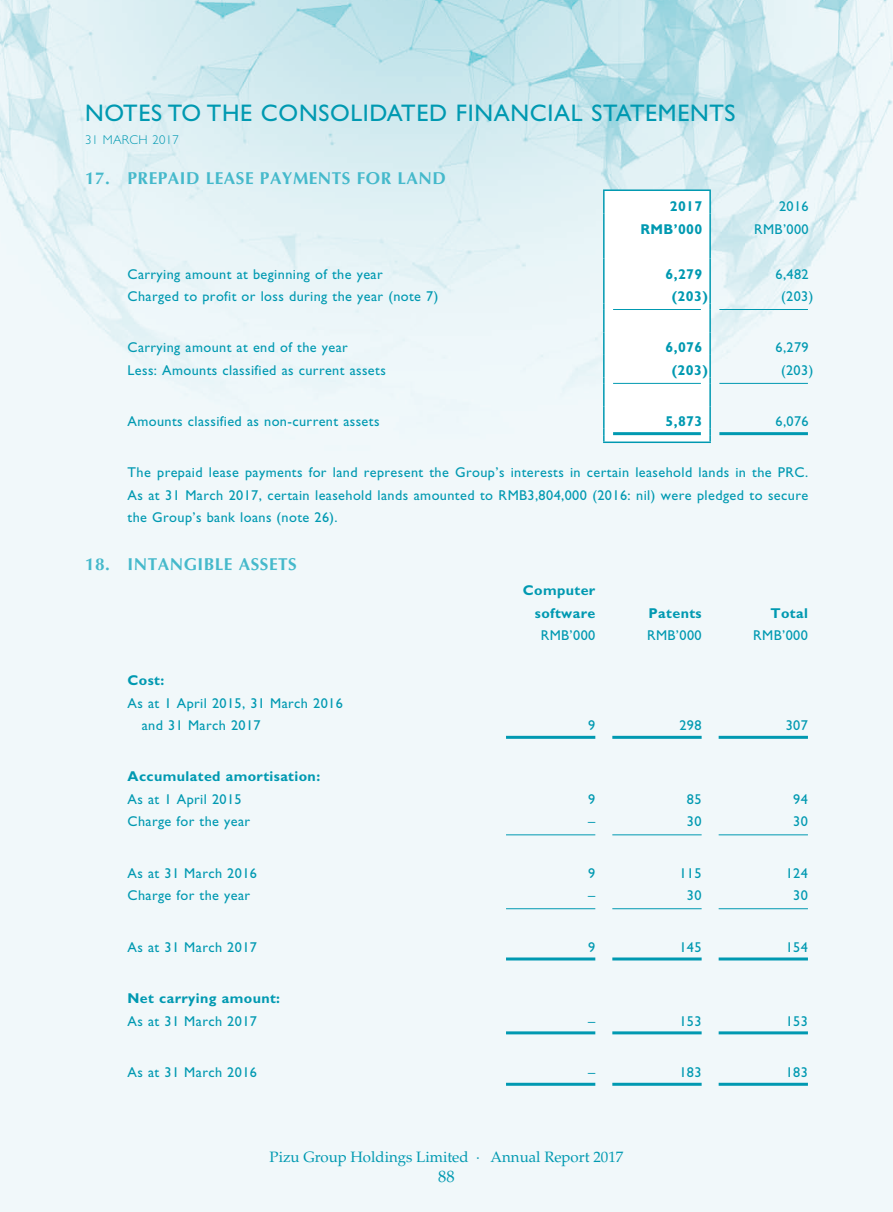
<style>
.page{position:relative;width:893px;height:1212px;background:#fff}
.page>*{position:absolute;margin:0;border:0;box-sizing:border-box;transform-origin:0 0}
.t1{font:24px "Gill Sans Std";letter-spacing:.03em;color:#0099b1}
.t2{font:700 17.25px "Optima LT Std";letter-spacing:.03em;color:#45b9cb}
.t3{font:16.5px "Palatino LT Std";color:#0099b1}
.t4{font:15px "Palatino LT Std";color:#0099b1}
.t5{font:14.25px/22.5px "Gill Sans Std";letter-spacing:.03em;color:#0099b1;text-align:justify}
.t6{font:700 14.25px/22.5px "Gill Sans Std";letter-spacing:.03em;color:#0099b1;text-align:right}
.t7{font:300 12.75px "Gill Sans Std";letter-spacing:.03em;color:#0099b1}
</style>
<div class="page">
<img style="left:0;top:0;width:893px;height:1212px">
<hr style="left:603px;top:189px;width:108px;height:2px;background:#0099b1">
<hr style="left:603px;top:441px;width:108px;height:2px;background:#0099b1">
<svg style="left:603px;top:190px;width:108px;height:252px"></svg>
<hr style="left:613px;top:309px;width:88px;height:1px;background:#0099b1">
<hr style="left:719px;top:309px;width:89px;height:1px;background:#0099b1">
<hr style="left:613px;top:383px;width:88px;height:1px;background:#0099b1">
<hr style="left:719px;top:383px;width:89px;height:1px;background:#0099b1">
<hr style="left:613px;top:432px;width:88px;height:3px;background:#0099b1">
<hr style="left:719px;top:432px;width:89px;height:3px;background:#0099b1">
<hr style="left:506px;top:736px;width:89px;height:3px;background:#0099b1">
<hr style="left:612px;top:736px;width:90px;height:3px;background:#0099b1">
<hr style="left:719px;top:736px;width:89px;height:3px;background:#0099b1">
<hr style="left:506px;top:834px;width:89px;height:1px;background:#0099b1">
<hr style="left:612px;top:834px;width:90px;height:1px;background:#0099b1">
<hr style="left:719px;top:834px;width:89px;height:1px;background:#0099b1">
<hr style="left:506px;top:908px;width:89px;height:1px;background:#0099b1">
<hr style="left:612px;top:908px;width:90px;height:1px;background:#0099b1">
<hr style="left:719px;top:908px;width:89px;height:1px;background:#0099b1">
<hr style="left:506px;top:957px;width:89px;height:3px;background:#0099b1">
<hr style="left:612px;top:957px;width:90px;height:3px;background:#0099b1">
<hr style="left:719px;top:957px;width:89px;height:3px;background:#0099b1">
<hr style="left:506px;top:1031px;width:89px;height:3px;background:#0099b1">
<hr style="left:612px;top:1031px;width:90px;height:3px;background:#0099b1">
<hr style="left:719px;top:1031px;width:89px;height:3px;background:#0099b1">
<hr style="left:506px;top:1083px;width:89px;height:3px;background:#0099b1">
<hr style="left:612px;top:1083px;width:90px;height:3px;background:#0099b1">
<hr style="left:719px;top:1083px;width:89px;height:3px;background:#0099b1">
<h1 class="t1" style="left:85px;top:99px;width:652px">NOTES TO THE CONSOLIDATED FINANCIAL STATEMENTS</h1>
<p class="t7" style="left:85px;top:133px;width:95px">31 MARCH 2017</p>
<p class="t2" style="left:85px;top:169px;width:362px">17. PREPAID LEASE PAYMENTS FOR LAND</p>
<p class="t6" style="left:670px;top:195px;width:34px">2017</p>
<p class="t5" style="left:779px;top:195px;width:31px">2016</p>
<p class="t6" style="left:640px;top:217px;width:64px">RMB’000</p>
<p class="t5" style="left:754px;top:218px;width:56px">RMB’000</p>
<p class="t5" style="left:128px;top:263px;width:257px">Carrying amount at beginning of the year</p>
<p class="t6" style="left:665px;top:262px;width:38px">6,279</p>
<p class="t5" style="left:775px;top:263px;width:35px">6,482</p>
<p class="t5" style="left:128px;top:285px;width:312px">Charged to profit or loss during the year (note 7)</p>
<p class="t6" style="left:672px;top:285px;width:38px">(203)</p>
<p class="t5" style="left:781px;top:285px;width:34px">(203)</p>
<p class="t5" style="left:128px;top:336px;width:222px">Carrying amount at end of the year</p>
<p class="t6" style="left:665px;top:336px;width:38px">6,076</p>
<p class="t5" style="left:775px;top:336px;width:35px">6,279</p>
<p class="t5" style="left:128px;top:359px;width:260px">Less: Amounts classified as current assets</p>
<p class="t6" style="left:672px;top:359px;width:38px">(203)</p>
<p class="t5" style="left:781px;top:359px;width:34px">(203)</p>
<p class="t5" style="left:128px;top:410px;width:253px">Amounts classified as non-current assets</p>
<p class="t6" style="left:665px;top:410px;width:38px">5,873</p>
<p class="t5" style="left:775px;top:410px;width:35px">6,076</p>
<p class="t5" style="left:128px;top:461px;width:682px">The prepaid lease payments for land represent the Group’s interests in certain leasehold lands in the PRC.<br>As at 31 March 2017, certain leasehold lands amounted to RMB3,804,000 (2016: nil) were pledged to secure the Group’s bank loans (note 26).</p>
<p class="t2" style="left:85px;top:554px;width:213px">18. INTANGIBLE ASSETS</p>
<p class="t6" style="left:523px;top:579px;width:74px">Computer software</p>
<p class="t6" style="left:648px;top:601px;width:55px">Patents</p>
<p class="t6" style="left:770px;top:601px;width:39px">Total</p>
<p class="t6" style="left:128px;top:669px;width:38px">Cost:</p>
<p class="t5" style="left:142px;top:691px;width:203px;text-indent:-14px">As at 1 April 2015, 31 March 2016 and 31 March 2017</p>
<p class="t5" style="left:541px;top:624px;width:56px">RMB’000</p>
<p class="t5" style="left:647px;top:624px;width:56px">RMB’000</p>
<p class="t5" style="left:753px;top:624px;width:56px">RMB’000</p>
<p class="t5" style="left:588px;top:714px;width:9px">9</p>
<p class="t5" style="left:679px;top:714px;width:24px">298</p>
<p class="t5" style="left:786px;top:714px;width:24px">307</p>
<p class="t6" style="left:128px;top:765px;width:194px">Accumulated amortisation:</p>
<p class="t5" style="left:128px;top:788px;width:116px">As at 1 April 2015</p>
<p class="t5" style="left:588px;top:788px;width:9px">9</p>
<p class="t5" style="left:687px;top:788px;width:16px">85</p>
<p class="t5" style="left:793px;top:788px;width:16px">94</p>
<p class="t5" style="left:128px;top:810px;width:124px">Charge for the year</p>
<p class="t5" style="left:588px;top:810px;width:9px">–</p>
<p class="t5" style="left:687px;top:810px;width:16px">30</p>
<p class="t5" style="left:793px;top:810px;width:16px">30</p>
<p class="t5" style="left:128px;top:862px;width:131px">As at 31 March 2016</p>
<p class="t5" style="left:588px;top:862px;width:9px">9</p>
<p class="t5" style="left:679px;top:862px;width:24px">115</p>
<p class="t5" style="left:786px;top:862px;width:24px">124</p>
<p class="t5" style="left:128px;top:884px;width:124px">Charge for the year</p>
<p class="t5" style="left:588px;top:884px;width:9px">–</p>
<p class="t5" style="left:687px;top:884px;width:16px">30</p>
<p class="t5" style="left:793px;top:884px;width:16px">30</p>
<p class="t5" style="left:128px;top:936px;width:131px">As at 31 March 2017</p>
<p class="t5" style="left:588px;top:936px;width:9px">9</p>
<p class="t5" style="left:679px;top:936px;width:24px">145</p>
<p class="t5" style="left:786px;top:936px;width:24px">154</p>
<p class="t6" style="left:128px;top:987px;width:154px">Net carrying amount:</p>
<p class="t5" style="left:128px;top:1009px;width:131px">As at 31 March 2017</p>
<p class="t5" style="left:588px;top:1009px;width:9px">–</p>
<p class="t5" style="left:679px;top:1009px;width:24px">153</p>
<p class="t5" style="left:786px;top:1009px;width:24px">153</p>
<p class="t5" style="left:128px;top:1061px;width:131px">As at 31 March 2016</p>
<p class="t5" style="left:588px;top:1061px;width:9px">–</p>
<p class="t5" style="left:679px;top:1061px;width:24px">183</p>
<p class="t5" style="left:786px;top:1061px;width:24px">183</p>
<p class="t4" style="left:270px;top:1148px;width:355px">Pizu Group Holdings Limited · Annual Report 2017</p>
<p class="t3" style="left:438px;top:1167px;width:18px">88</p>
</div>
